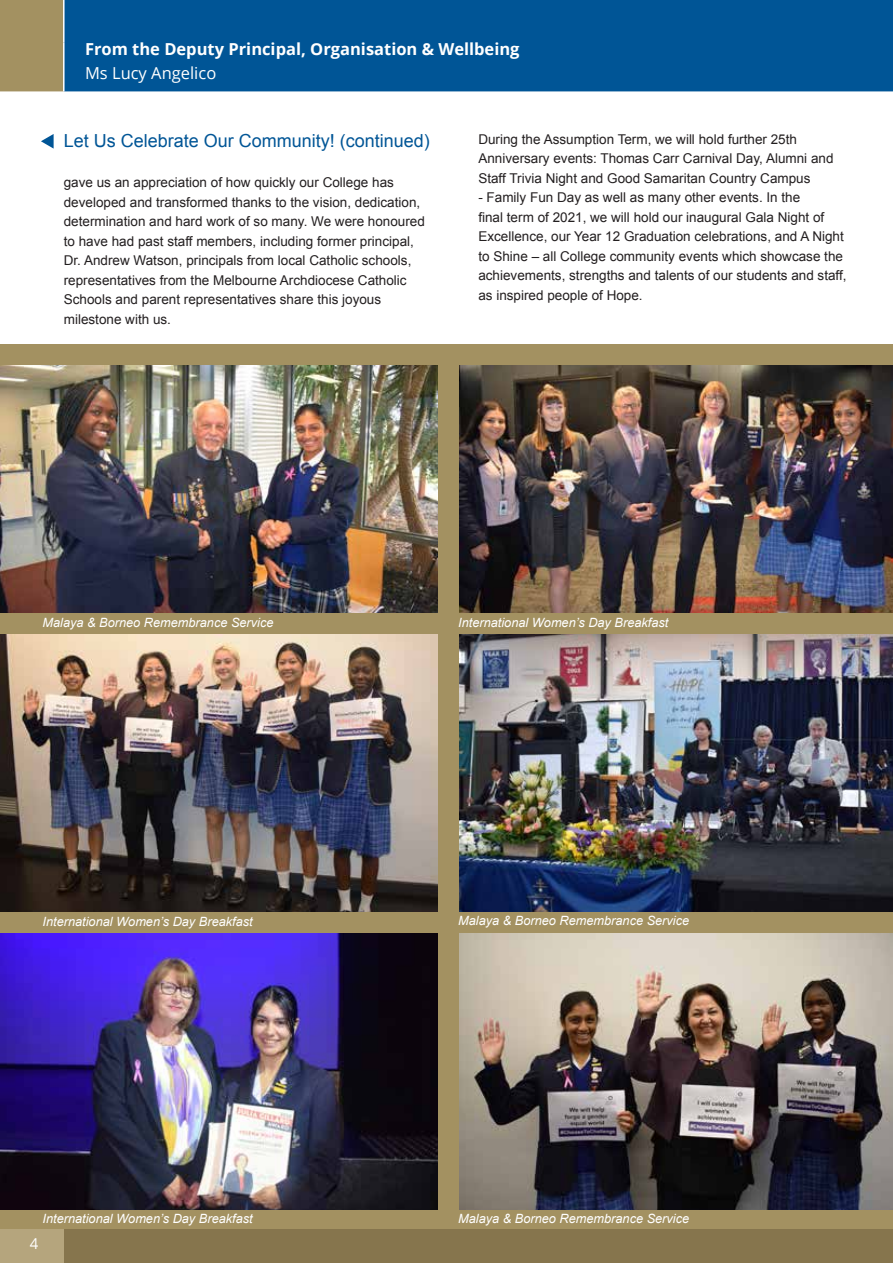
<style>
.page{position:relative;width:893px;height:1263px;background:#fff}
.page>*{position:absolute;margin:0;border:0;box-sizing:border-box;transform-origin:0 0}
.t1{font:18px "Arial";color:#005596}
.t2{font:700 16.5px "Open Sans";color:#fff}
.t3{font:16.5px "Open Sans";color:#fff}
.t4{font:15px "Open Sans";color:#fff}
.t5{font:13.5px/19.5px "Arial";color:#231f20}
.t6{font:italic 12.75px "Arial";color:#fff}
</style>
<div class="page">
<div style="left:0;top:1229px;width:893px;height:34px;background:#86754d"></div>
<div style="left:0;top:1229px;width:64px;height:34px;background:#b5a57d"></div>
<div style="left:0;top:0;width:63px;height:91px;background:#a39161"></div>
<div style="left:65px;top:0;width:827px;height:91px;background:#005596"></div>
<div style="left:0;top:344px;width:893px;height:885px;background:#a39161"></div>
<img style="left:0;top:635px;width:438px;height:276px">
<img style="left:0;top:933px;width:438px;height:277px">
<img style="left:0;top:366px;width:438px;height:246px">
<img style="left:459px;top:933px;width:434px;height:277px">
<img style="left:459px;top:635px;width:434px;height:276px">
<img style="left:459px;top:366px;width:434px;height:246px">
<svg style="left:41px;top:134px;width:13px;height:15px"></svg>
<svg style="left:892px;top:0;width:1px;height:91px"></svg>
<p class="t2" style="left:85px;top:38px;width:436px">From the Deputy Principal, Organisation &amp; Wellbeing</p>
<p class="t3" style="left:85px;top:62px;width:133px">Ms Lucy Angelico</p>
<h1 class="t1" style="left:64px;top:129px;width:368px">Let Us Celebrate Our Community! (continued)</h1>
<p class="t5" style="left:64px;top:173px;width:363px">gave us an appreciation of how quickly our College has developed and transformed thanks to the vision, dedication, determination and hard work of so many. We were honoured to have had past staff members, including former principal, Dr. Andrew Watson, principals from local Catholic schools, representatives from the Melbourne Archdiocese Catholic Schools and parent representatives share this joyous milestone with us.</p>
<p class="t5" style="left:478px;top:129px;width:357px">During the Assumption Term, we will hold further 25th<br>Anniversary events: Thomas Carr Carnival Day, Alumni and<br>Staff Trivia Night and Good Samaritan Country Campus</p>
<p class="t5" style="left:478px;top:188px;width:370px">- Family Fun Day as well as many other events. In the<br>final term of 2021, we will hold our inaugural Gala Night of Excellence, our Year 12 Graduation celebrations, and A Night to Shine – all College community events which showcase the achievements, strengths and talents of our students and staff, as inspired people of Hope.</p>
<p class="t6" style="left:43px;top:614px;width:232px">Malaya &amp; Borneo Remembrance Service</p>
<p class="t6" style="left:458px;top:614px;width:212px">International Women’s Day Breakfast</p>
<p class="t6" style="left:43px;top:913px;width:212px">International Women’s Day Breakfast</p>
<p class="t6" style="left:458px;top:913px;width:232px">Malaya &amp; Borneo Remembrance Service</p>
<p class="t6" style="left:43px;top:1210px;width:212px">International Women’s Day Breakfast</p>
<p class="t6" style="left:458px;top:1210px;width:232px">Malaya &amp; Borneo Remembrance Service</p>
<p class="t4" style="left:30px;top:1233px;width:10px">4</p>
</div>
